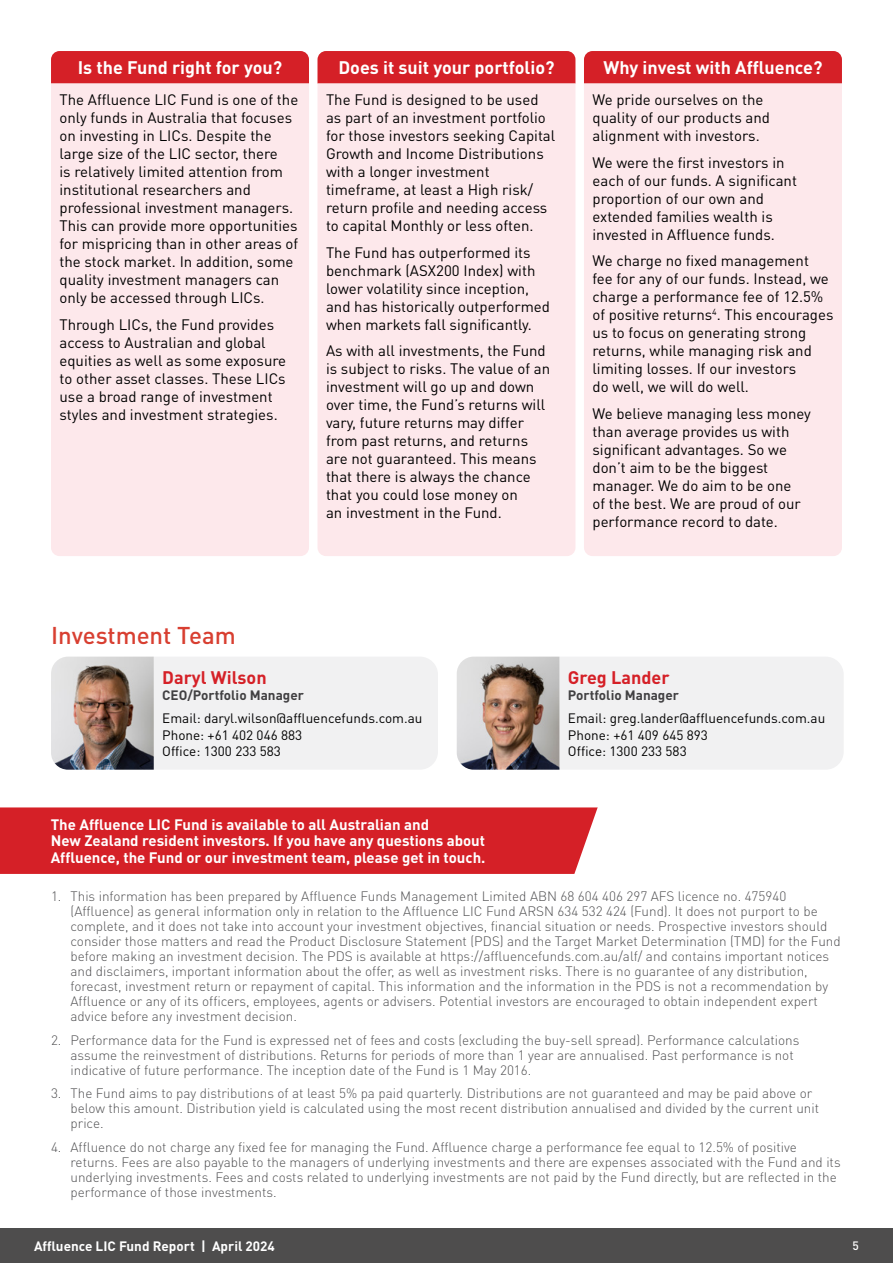
<style>
.page{position:relative;width:893px;height:1263px;background:#fff}
.page>*{position:absolute;margin:0;border:0;box-sizing:border-box;transform-origin:0 0}
.t1{font:500 24px "DIN Pro";color:#d83f31}
.t2{font:700 18px "DIN Pro";color:#fff}
.t3{font:700 18px "DIN Pro";color:#d52027}
.t4{font:15px/18px "DIN Pro";color:#000}
.t5{font:700 15px/16.5px "DIN Pro";color:#fff}
.t6{font:300 13.5px/15px "DIN Pro";color:#505052}
.t7{font:13.5px/16.5px "DIN Pro";color:#000}
.t8{font:700 13.5px "DIN Pro";color:#414042}
.t9{font:700 13.5px "DIN Pro";color:#fff}
.t10{font:500 12px "DIN Pro";color:#fff}
</style>
<div class="page">
<div style="left:0;top:1229px;width:893px;height:34px;background:#4e4d4d"></div>
<div style="left:154px;top:657px;width:284px;height:112px;background:#f1f1f2"></div>
<div style="left:559px;top:657px;width:284px;height:113px;background:#f1f1f2"></div>
<img style="left:457px;top:657px;width:102px;height:113px">
<img style="left:51px;top:657px;width:103px;height:113px">
<div style="left:51px;top:51px;width:258px;height:33px;background:#d52027"></div>
<div style="left:51px;top:84px;width:258px;height:472px;background:#fde8eb"></div>
<div style="left:317px;top:51px;width:258px;height:33px;background:#d52027"></div>
<div style="left:317px;top:84px;width:258px;height:472px;background:#fde8eb"></div>
<div style="left:584px;top:51px;width:258px;height:33px;background:#d52027"></div>
<div style="left:584px;top:84px;width:258px;height:472px;background:#fde8eb"></div>
<div style="left:0;top:807px;width:598px;height:67px;background:#d52027"></div>
<h2 class="t2" style="left:78px;top:55px;width:206px">Is the Fund right for you?</h2>
<p class="t4" style="left:60px;top:90px;width:240px">The Affluence LIC Fund is one of the only funds in Australia that focuses on investing in LICs. Despite the large size of the LIC sector, there<br>is relatively limited attention from institutional researchers and professional investment managers.<br>This can provide more opportunities for mispricing than in other areas of the stock market. In addition, some quality investment managers can only be accessed through LICs.</p>
<p class="t4" style="left:60px;top:314px;width:228px">Through LICs, the Fund provides access to Australian and global equities as well as some exposure to other asset classes. These LICs use a broad range of investment styles and investment strategies.</p>
<h2 class="t2" style="left:338px;top:55px;width:218px">Does it suit your portfolio?</h2>
<p class="t4" style="left:326px;top:90px;width:231px">The Fund is designed to be used as part of an investment portfolio for those investors seeking Capital<br>Growth and Income Distributions with a longer investment timeframe, at least a High risk/ return profile and needing access to capital Monthly or less often.</p>
<p class="t4" style="left:326px;top:242px;width:226px">The Fund has outperformed its benchmark (ASX200 Index) with lower volatility since inception, and has historically outperformed when markets fall significantly.</p>
<p class="t4" style="left:326px;top:341px;width:226px">As with all investments, the Fund is subject to risks. The value of an investment will go up and down over time, the Fund’s returns will vary, future returns may differ from past returns, and returns are not guaranteed. This means that there is always the chance that you could lose money on<br>an investment in the Fund.</p>
<h2 class="t2" style="left:603px;top:55px;width:221px">Why invest with Affluence?</h2>
<p class="t4" style="left:592px;top:90px;width:179px">We pride ourselves on the quality of our products and alignment with investors.</p>
<p class="t4" style="left:592px;top:152px;width:206px">We were the first investors in each of our funds. A significant proportion of our own and extended families wealth is invested in Affluence funds.</p>
<p class="t4" style="left:592px;top:251px;width:242px">We charge no fixed management<br>fee for any of our funds. Instead, we charge a performance fee of 12.5% of positive returns<sup>4</sup>. This encourages us to focus on generating strong returns, while managing risk and limiting losses. If our investors<br>do well, we will do well.</p>
<p class="t4" style="left:592px;top:403px;width:220px">We believe managing less money than average provides us with significant advantages. So we don’t aim to be the biggest manager. We do aim to be one<br>of the best. We are proud of our performance record to date.</p>
<h1 class="t1" style="left:51px;top:619px;width:186px">Investment Team</h1>
<h2 class="t3" style="left:162px;top:665px;width:106px">Daryl Wilson</h2>
<p class="t8" style="left:162px;top:686px;width:143px">CEO/Portfolio Manager</p>
<p class="t7" style="left:162px;top:709px;width:262px">Email: daryl.wilson@affluencefunds.com.au<br>Phone: +61 402 046 883<br>Office: 1300 233 583</p>
<p class="t5" style="left:51px;top:816px;width:436px">The Affluence LIC Fund is available to all Australian and<br>New Zealand resident investors. If you have any questions about<br>Affluence, the Fund or our investment team, please get in touch.</p>
<h2 class="t3" style="left:568px;top:665px;width:103px">Greg Lander</h2>
<p class="t8" style="left:568px;top:686px;width:112px">Portfolio Manager</p>
<p class="t7" style="left:568px;top:709px;width:259px">Email: greg.lander@affluencefunds.com.au<br>Phone: +61 409 645 893<br>Office: 1300 233 583</p>
<p class="t6" style="left:71px;top:888px;width:772px;text-indent:-19px">1. This information has been prepared by Affluence Funds Management Limited ABN 68 604 406 297 AFS licence no. 475940 (Affluence) as general information only in relation to the Affluence LIC Fund ARSN 634 532 424 (Fund). It does not purport to be complete, and it does not take into account your investment objectives, financial situation or needs. Prospective investors should consider those matters and read the Product Disclosure Statement (PDS) and the Target Market Determination (TMD) for the Fund before making an investment decision. The PDS is available at https://affluencefunds.com.au/alf/ and contains important notices and disclaimers, important information about the offer, as well as investment risks. There is no guarantee of any distribution, forecast, investment return or repayment of capital. This information and the information in the PDS is not a recommendation by Affluence or any of its officers, employees, agents or advisers. Potential investors are encouraged to obtain independent expert advice before any investment decision.</p>
<p class="t6" style="left:71px;top:1032px;width:730px;text-indent:-19px">2. Performance data for the Fund is expressed net of fees and costs (excluding the buy-sell spread). Performance calculations assume the reinvestment of distributions. Returns for periods of more than 1 year are annualised. Past performance is not indicative of future performance. The inception date of the Fund is 1 May 2016.</p>
<p class="t6" style="left:71px;top:1085px;width:750px;text-indent:-19px">3. The Fund aims to pay distributions of at least 5% pa paid quarterly. Distributions are not guaranteed and may be paid above or below this amount. Distribution yield is calculated using the most recent distribution annualised and divided by the current unit price.</p>
<p class="t6" style="left:71px;top:1139px;width:772px;text-indent:-19px">4. Affluence do not charge any fixed fee for managing the Fund. Affluence charge a performance fee equal to 12.5% of positive returns. Fees are also payable to the managers of underlying investments and there are expenses associated with the Fund and its underlying investments. Fees and costs related to underlying investments are not paid by the Fund directly, but are reflected in the performance of those investments.</p>
<p class="t9" style="left:34px;top:1237px;width:242px">Affluence LIC Fund Report | April 2024</p>
<p class="t10" style="left:853px;top:1237px;width:8px">5</p>
</div>
